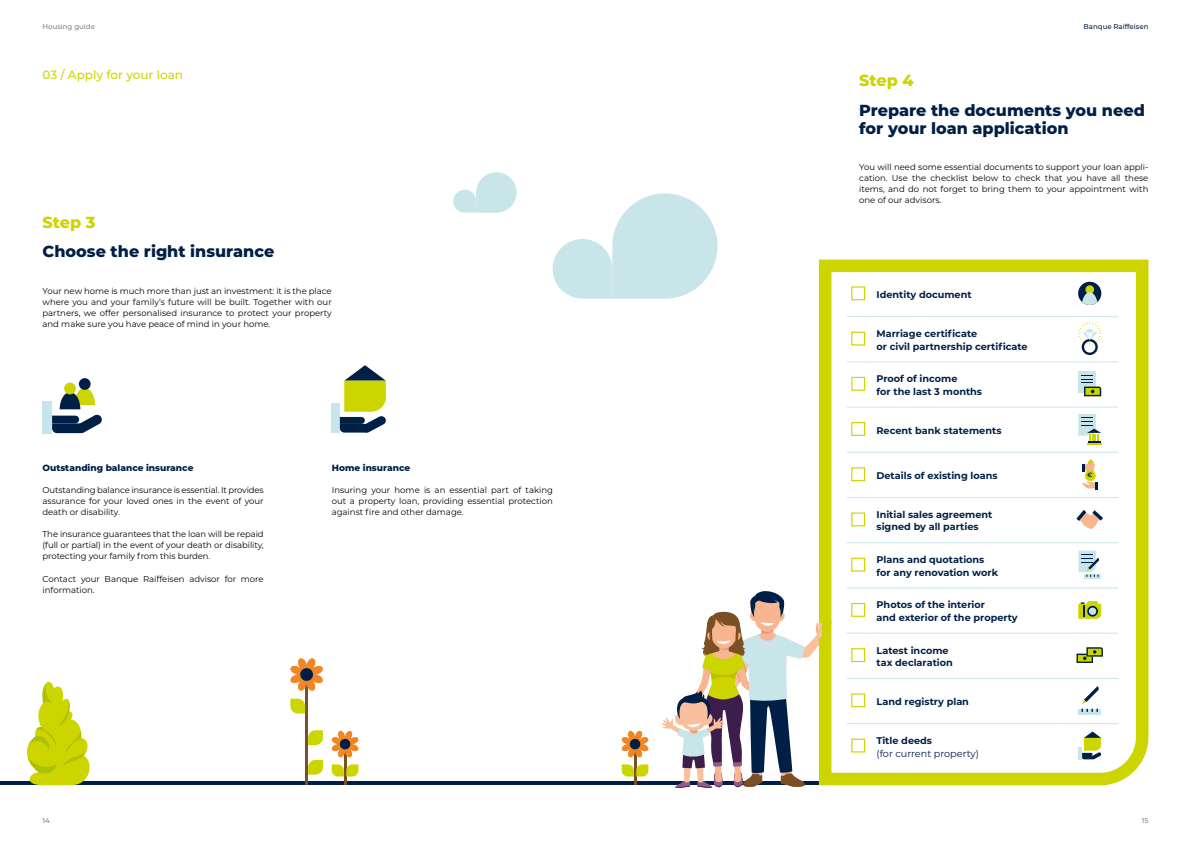
<style>
.page{position:relative;width:1191px;height:842px;background:#fff}
.page>*{position:absolute;margin:0;border:0;box-sizing:border-box;transform-origin:0 0}
.t1{font:800 16px/18px "Montserrat";color:#001f47}
.t2{font:800 16px "Montserrat";color:#cdd500}
.t3{font:500 12px "Montserrat";color:#cdd500}
.t4{font:700 9.7px/12.5px "Montserrat";color:#001f47}
.t5{font:9.7px "Montserrat";color:#001f47}
.t6{font:800 9px "Montserrat";color:#001f47}
.t7{font:8.5px/11px "Montserrat";color:#000;text-align:justify}
.t8{font:500 7px "Montserrat";color:#828182}
.t9{font:500 7px "Montserrat";color:#001f47}
</style>
<div class="page">
<hr style="left:0;top:781px;width:1068px;height:4px;background:#001f47">
<svg style="left:552px;top:193px;width:165px;height:106px"></svg>
<svg style="left:453px;top:172px;width:63px;height:41px"></svg>
<hr style="left:305px;top:674px;width:3px;height:111px;background:#7d4f25">
<svg style="left:290px;top:658px;width:33px;height:33px"></svg>
<svg style="left:308px;top:760px;width:15px;height:15px"></svg>
<svg style="left:290px;top:699px;width:15px;height:14px"></svg>
<svg style="left:308px;top:730px;width:15px;height:15px"></svg>
<svg style="left:27px;top:681px;width:63px;height:104px"></svg>
<hr style="left:344px;top:744px;width:2px;height:41px;background:#7d4f25">
<svg style="left:331px;top:730px;width:28px;height:28px"></svg>
<svg style="left:332px;top:764px;width:26px;height:12px"></svg>
<hr style="left:634px;top:744px;width:2px;height:41px;background:#7d4f25">
<svg style="left:621px;top:730px;width:28px;height:28px"></svg>
<svg style="left:621px;top:764px;width:27px;height:12px"></svg>
<svg style="left:818px;top:259px;width:331px;height:527px"></svg>
<svg style="left:846px;top:316px;width:26px;height:1px"></svg>
<hr style="left:872px;top:316px;width:189px;height:1px;background:#c8e6ea">
<hr style="left:1061px;top:316px;width:57px;height:1px;background:#c8e6ea">
<svg style="left:846px;top:362px;width:26px;height:1px"></svg>
<hr style="left:872px;top:362px;width:189px;height:1px;background:#c8e6ea">
<hr style="left:1061px;top:362px;width:57px;height:1px;background:#c8e6ea">
<svg style="left:846px;top:407px;width:26px;height:1px"></svg>
<hr style="left:872px;top:407px;width:189px;height:1px;background:#c8e6ea">
<hr style="left:1061px;top:407px;width:57px;height:1px;background:#c8e6ea">
<svg style="left:846px;top:452px;width:26px;height:1px"></svg>
<hr style="left:872px;top:452px;width:189px;height:1px;background:#c8e6ea">
<hr style="left:1061px;top:452px;width:57px;height:1px;background:#c8e6ea">
<svg style="left:846px;top:497px;width:26px;height:1px"></svg>
<hr style="left:872px;top:497px;width:189px;height:1px;background:#c8e6ea">
<hr style="left:1061px;top:497px;width:57px;height:1px;background:#c8e6ea">
<svg style="left:846px;top:542px;width:26px;height:1px"></svg>
<hr style="left:872px;top:542px;width:189px;height:1px;background:#c8e6ea">
<hr style="left:1061px;top:542px;width:57px;height:1px;background:#c8e6ea">
<svg style="left:846px;top:588px;width:26px;height:1px"></svg>
<hr style="left:872px;top:588px;width:189px;height:1px;background:#c8e6ea">
<hr style="left:1061px;top:588px;width:57px;height:1px;background:#c8e6ea">
<svg style="left:846px;top:633px;width:26px;height:1px"></svg>
<hr style="left:872px;top:633px;width:189px;height:1px;background:#c8e6ea">
<hr style="left:1061px;top:633px;width:57px;height:1px;background:#c8e6ea">
<svg style="left:846px;top:678px;width:26px;height:1px"></svg>
<hr style="left:872px;top:678px;width:189px;height:1px;background:#c8e6ea">
<hr style="left:1061px;top:678px;width:57px;height:1px;background:#c8e6ea">
<svg style="left:846px;top:723px;width:26px;height:1px"></svg>
<hr style="left:872px;top:723px;width:189px;height:1px;background:#c8e6ea">
<hr style="left:1061px;top:723px;width:57px;height:1px;background:#c8e6ea">
<div style="left:851px;top:286px;width:14px;height:14px;border:1px solid #cdd500"></div>
<div style="left:1078px;top:282px;width:23px;height:23px;background:#001f47;border-radius:50%"></div>
<div style="left:1085px;top:285px;width:9px;height:9px;background:#cdd500;border-radius:50%"></div>
<svg style="left:1082px;top:292px;width:15px;height:13px"></svg>
<div style="left:851px;top:332px;width:14px;height:14px;border:1px solid #cdd500"></div>
<svg style="left:1078px;top:322px;width:23px;height:33px"></svg>
<div style="left:851px;top:377px;width:14px;height:14px;border:1px solid #cdd500"></div>
<div style="left:1078px;top:371px;width:17px;height:22px;background:#c8e6ea"></div>
<svg style="left:1081px;top:375px;width:20px;height:21px"></svg>
<div style="left:851px;top:422px;width:14px;height:14px;border:1px solid #cdd500"></div>
<svg style="left:1078px;top:414px;width:23px;height:30px"></svg>
<div style="left:851px;top:467px;width:14px;height:14px;border:1px solid #cdd500"></div>
<svg style="left:1081px;top:459px;width:16px;height:30px"></svg>
<div style="left:851px;top:512px;width:14px;height:14px;border:1px solid #cdd500"></div>
<svg style="left:1076px;top:510px;width:27px;height:19px"></svg>
<div style="left:851px;top:558px;width:14px;height:14px;border:1px solid #cdd500"></div>
<div style="left:1084px;top:574px;width:17px;height:5px;background:#c8e6ea"></div>
<svg style="left:1078px;top:551px;width:21px;height:26px"></svg>
<div style="left:851px;top:603px;width:14px;height:14px;border:1px solid #cdd500"></div>
<svg style="left:1078px;top:601px;width:23px;height:18px"></svg>
<div style="left:851px;top:648px;width:14px;height:14px;border:1px solid #cdd500"></div>
<svg style="left:1076px;top:647px;width:27px;height:16px"></svg>
<div style="left:851px;top:693px;width:14px;height:14px;border:1px solid #cdd500"></div>
<div style="left:1078px;top:709px;width:23px;height:5px;background:#c8e6ea"></div>
<svg style="left:1081px;top:686px;width:18px;height:26px"></svg>
<div style="left:851px;top:739px;width:14px;height:13px;border:1px solid #cdd500"></div>
<hr style="left:1078px;top:747px;width:4px;height:13px;background:#c8e6ea">
<svg style="left:1082px;top:731px;width:19px;height:28px"></svg>
<svg style="left:662px;top:590px;width:169px;height:198px"></svg>
<div style="left:43px;top:401px;width:9px;height:33px;background:#c7e6eb"></div>
<div style="left:79px;top:378px;width:12px;height:12px;background:#001f47;border-radius:50%"></div>
<svg style="left:52px;top:388px;width:50px;height:46px"></svg>
<div style="left:64px;top:383px;width:12px;height:11px;background:#cdd500;border-radius:50%"></div>
<div style="left:331px;top:404px;width:9px;height:29px;background:#c7e6eb"></div>
<svg style="left:340px;top:365px;width:46px;height:67px"></svg>
<p class="t8" style="left:43px;top:22px;width:54px">Housing guide</p>
<p class="t9" style="left:1083px;top:22px;width:66px">Banque Raiffeisen</p>
<h2 class="t3" style="left:43px;top:67px;width:142px">03 / Apply for your loan</h2>
<h1 class="t2" style="left:43px;top:211px;width:54px">Step 3</h1>
<h1 class="t1" style="left:43px;top:242px;width:233px">Choose the right insurance</h1>
<p class="t7" style="left:43px;top:285px;width:291px">Your new home is much more than just an investment: it is the place where you and your family’s future will be built. Together with our partners, we offer personalised insurance to protect your property and make sure you have peace of mind in your home.</p>
<p class="t6" style="left:43px;top:461px;width:152px">Outstanding balance insurance</p>
<p class="t7" style="left:43px;top:484px;width:223px">Outstanding balance insurance is essential. It provides assurance for your loved ones in the event of your death or disability.</p>
<p class="t7" style="left:43px;top:528px;width:223px">The insurance guarantees that the loan will be repaid (full or partial) in the event of your death or disability, protecting your family from this burden.</p>
<p class="t7" style="left:43px;top:573px;width:223px">Contact your Banque Raiffeisen advisor for more information.</p>
<p class="t6" style="left:332px;top:461px;width:80px">Home insurance</p>
<p class="t7" style="left:332px;top:484px;width:223px">Insuring your home is an essential part of taking out a property loan, providing essential protection against fire and other damage.</p>
<h1 class="t2" style="left:859px;top:69px;width:56px">Step 4</h1>
<h1 class="t1" style="left:859px;top:100px;width:287px">Prepare the documents you need for your loan application</h1>
<p class="t7" style="left:859px;top:161px;width:291px">You will need some essential documents to support your loan appli&shy;cation. Use the checklist below to check that you have all these items, and do not forget to bring them to your appointment with one of our advisors.</p>
<p class="t4" style="left:876px;top:288px;width:97px">Identity document</p>
<p class="t4" style="left:876px;top:327px;width:153px">Marriage certificate<br>or civil partnership certificate</p>
<p class="t4" style="left:876px;top:372px;width:107px">Proof of income<br>for the last 3 months</p>
<p class="t4" style="left:876px;top:423px;width:126px">Recent bank statements</p>
<p class="t4" style="left:876px;top:469px;width:123px">Details of existing loans</p>
<p class="t4" style="left:876px;top:508px;width:117px">Initial sales agreement signed by all parties</p>
<p class="t4" style="left:876px;top:553px;width:123px">Plans and quotations for any renovation work</p>
<p class="t4" style="left:876px;top:598px;width:143px">Photos of the interior<br>and exterior of the property</p>
<p class="t4" style="left:876px;top:643px;width:78px">Latest income tax declaration</p>
<p class="t4" style="left:876px;top:695px;width:94px">Land registry plan</p>
<p class="t4" style="left:876px;top:734px;width:57px">Title deeds</p>
<p class="t5" style="left:876px;top:746px;width:104px">(for current property)</p>
<p class="t8" style="left:43px;top:816px;width:9px">14</p>
<p class="t8" style="left:1141px;top:816px;width:8px">15</p>
</div>
